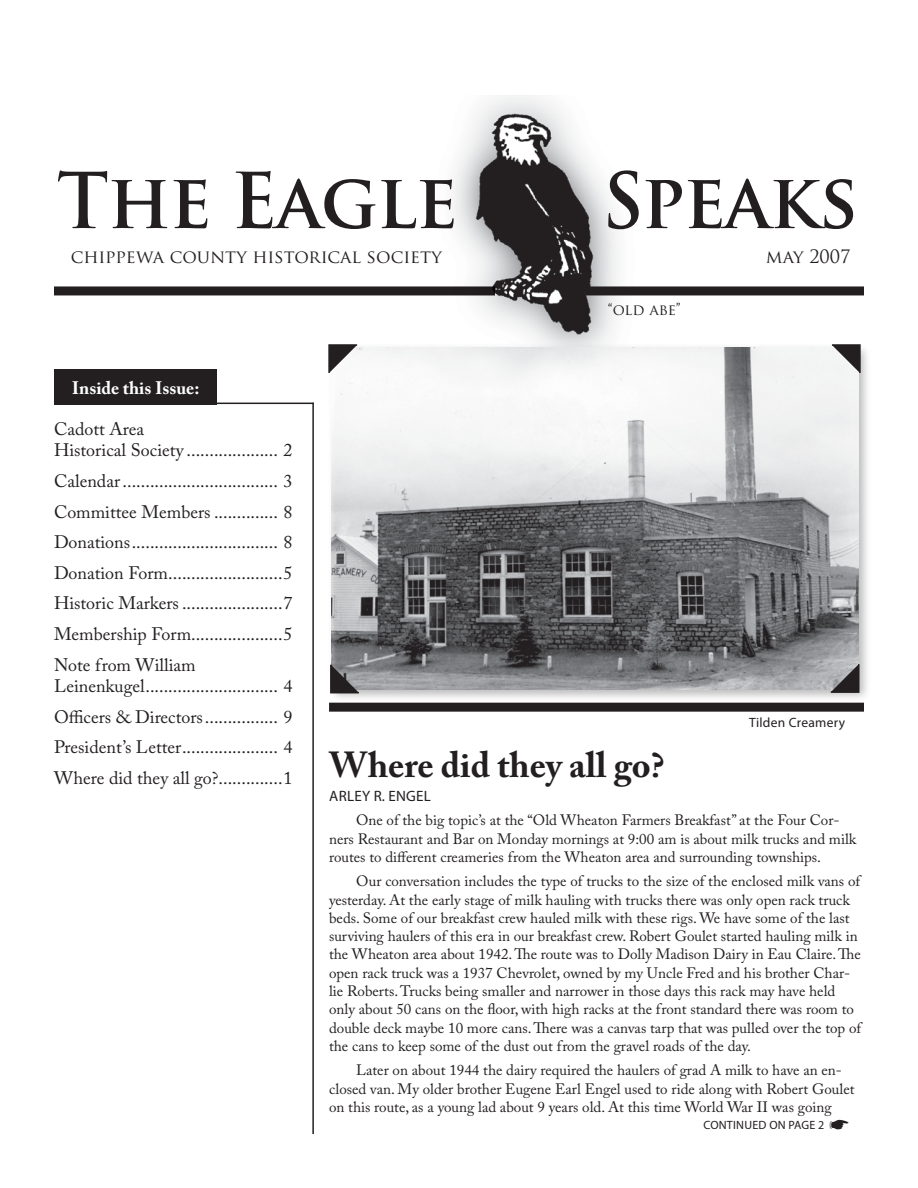
<style>
.page{position:relative;width:918px;height:1188px;background:#fff}
.page>*{position:absolute;margin:0;border:0;box-sizing:border-box;transform-origin:0 0}
.t1{font:700 75px "Trajan Pro";letter-spacing:-.015em;color:#231f20}
.t2{font:700 36px "Adobe Caslon Pro";color:#231f20}
.t3{font:18px/30.6px "Adobe Caslon Pro";color:#231f20;text-align:justify}
.t4{font:18px "Trajan Pro";color:#231f20}
.t5{font:700 18px "Adobe Caslon Pro";color:#fff}
.t6{font:15px/18.3px "Adobe Caslon Pro";color:#231f20}
.t7{font:15px "Myriad Pro";letter-spacing:.02em;color:#231f20}
.t8{font:15px "Trajan Pro";letter-spacing:-.015em;color:#231f20}
.t9{font:13.5px "Myriad Pro";letter-spacing:.02em;color:#231f20}
.t10{font:12px "Myriad Pro";letter-spacing:.02em;color:#231f20}
</style>
<div class="page">
<div style="left:54px;top:286px;width:441px;height:9px;background:#231f20"></div>
<img style="left:417px;top:96px;width:255px;height:247px">
<div style="left:54px;top:370px;width:163px;height:35px;background:#231f20"></div>
<hr style="left:312px;top:403px;width:2px;height:731px;background:#231f20">
<hr style="left:54px;top:403px;width:260px;height:1px;background:#231f20">
<div style="left:585px;top:286px;width:279px;height:9px;background:#231f20"></div>
<div style="left:329px;top:703px;width:535px;height:9px;background:#231f20"></div>
<div style="left:327px;top:343px;width:545px;height:360px;background:#231f20;opacity:.3"></div>
<img style="left:332px;top:347px;width:527px;height:342px">
<svg style="left:328px;top:344px;width:31px;height:30px"></svg>
<svg style="left:829px;top:663px;width:31px;height:31px"></svg>
<svg style="left:329px;top:663px;width:31px;height:31px"></svg>
<svg style="left:830px;top:344px;width:31px;height:30px"></svg>
<h1 class="t1" style="left:57px;top:154px;width:402px">The Eagle</h1>
<h1 class="t1" style="left:602px;top:154px;width:258px">Speaks</h1>
<p class="t4" style="left:71px;top:245px;width:372px">CHIPPEWA COUNTY HISTORICAL SOCIETY</p>
<p class="t8" style="left:608px;top:300px;width:74px">“OLD ABE”</p>
<p class="t4" style="left:766px;top:245px;width:86px">MAY 2007</p>
<p class="t5" style="left:72px;top:377px;width:129px">Inside this Issue:</p>
<p class="t3" style="left:54px;top:418px;width:240px;line-height:21.6px">Cadott Area<br>Historical Society .................... 2</p>
<p class="t3" style="left:54px;top:465px;width:240px">Calendar.................................. 3<br>Committee Members .............. 8<br>Donations................................ 8<br>Donation Form.........................5<br>Historic Markers ......................7<br>Membership Form....................5<br>Note from William</p>
<p class="t3" style="left:54px;top:671px;width:240px">Leinenkugel............................. 4<br>Officers &amp; Directors................ 9<br>President’s Letter..................... 4<br>Where did they all go?..............1</p>
<p class="t9" style="left:749px;top:714px;width:97px">TILDEN CREAMERY</p>
<h2 class="t2" style="left:329px;top:744px;width:337px">Where did they all go?</h2>
<p class="t7" style="left:329px;top:787px;width:103px">ARLEY R. ENGEL</p>
<p class="t6" style="left:329px;top:811px;width:529px;text-indent:27px">One of the big topic’s at the “Old Wheaton Farmers Breakfast” at the Four Cor&shy;ners Restaurant and Bar on Monday mornings at 9:00 am is about milk trucks and milk routes to different creameries from the Wheaton area and surrounding townships.</p>
<p class="t6" style="left:329px;top:872px;width:534px;text-indent:27px">Our conversation includes the type of trucks to the size of the enclosed milk vans of yesterday. At the early stage of milk hauling with trucks there was only open rack truck beds. Some of our breakfast crew hauled milk with these rigs. We have some of the last surviving haulers of this era in our breakfast crew. Robert Goulet started hauling milk in the Wheaton area about 1942. The route was to Dolly Madison Dairy in Eau Claire. The open rack truck was a 1937 Chevrolet, owned by my Uncle Fred and his brother Char&shy;lie Roberts. Trucks being smaller and narrower in those days this rack may have held only about 50 cans on the floor, with high racks at the front standard there was room to double deck maybe 10 more cans. There was a canvas tarp that was pulled over the top of the cans to keep some of the dust out from the gravel roads of the day.</p>
<p class="t6" style="left:329px;top:1061px;width:527px;text-indent:27px">Later on about 1944 the dairy required the haulers of grad A milk to have an en&shy;closed van. My older brother Eugene Earl Engel used to ride along with Robert Goulet on this route, as a young lad about 9 years old. At this time World War II was going</p>
<p class="t10" style="left:703px;top:1117px;width:122px">CONTINUED ON PAGE 2</p>
</div>
